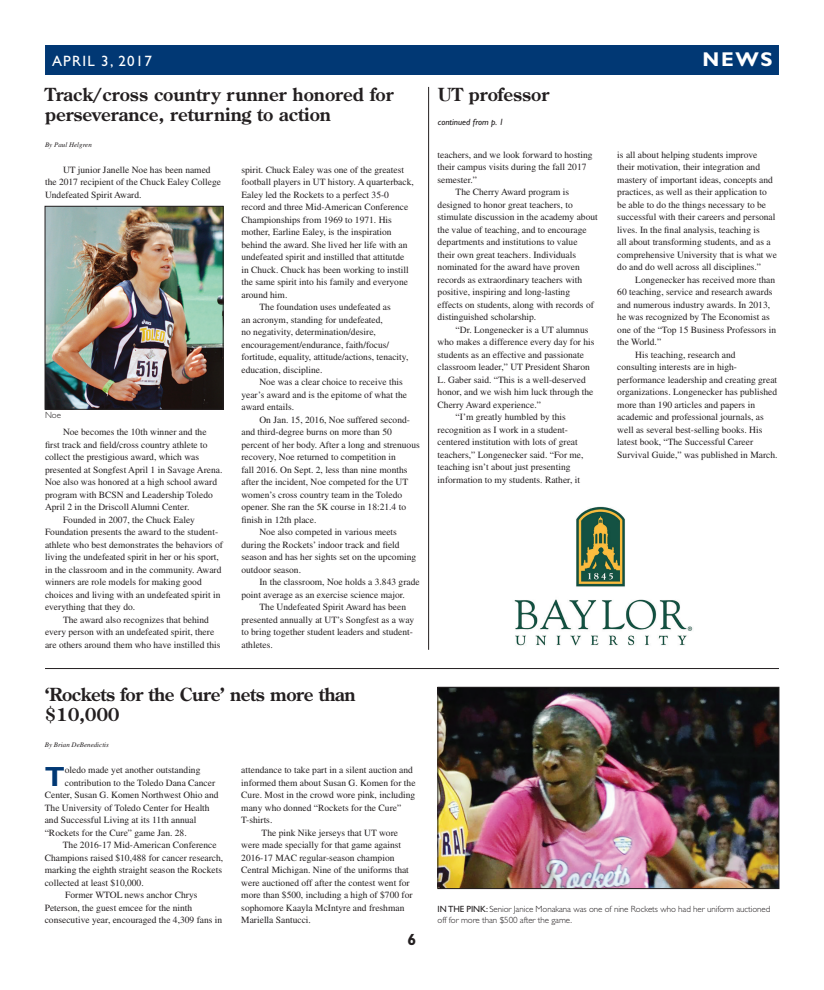
<style>
.page{position:relative;width:824px;height:990px;background:#fff}
.page>*{position:absolute;margin:0;border:0;box-sizing:border-box;transform-origin:0 0}
.Drop_Cap_2_Paragraph{font:700 27.8px "Gill Sans Std";color:#013874}
.t1{font:700 20px "Gill Sans Std";color:#fff}
.Heading_18pt{font:700 18px/20px "Century Old Style Std";color:#231f20}
.Heading_18pt-2{font:700 18px/20px "Century Old Style Std";letter-spacing:-.02em;color:#231f20}
.t2{font:700 16px "Gill Sans Std";color:#231f20}
.t3{font:15px "Gill Sans Std";letter-spacing:.08em;color:#fff}
.Body_Text{font:9.5px/12.5px "Times";color:#231f20}
.Drop_Cap_2_Paragraph-2{font:9.5px "Times";color:#231f20}
.Cutline{font:300 9px/11px "Gill Sans Std";letter-spacing:-.01em;color:#231f20}
.Heading_18pt-3{font:italic 9px "Gill Sans Std";color:#231f20}
.By_line{font:italic 7px "Times";color:#231f20}
.s1{font-weight:400}
</style>
<div class="page">
<div style="left:45px;top:45px;width:734px;height:30px;background:#013874"></div>
<hr style="left:428px;top:87px;width:1px;height:563px;background:#231f20">
<hr style="left:45px;top:668px;width:734px;height:1px;background:#231f20">
<img style="left:47px;top:208px;width:174px;height:200px">
<div style="left:45px;top:206px;width:178px;height:204px;border:1px solid #231f20"></div>
<img style="left:439px;top:689px;width:338px;height:198px">
<div style="left:437px;top:687px;width:342px;height:202px;border:1px solid #231f20"></div>
<img style="left:514px;top:506px;width:179px;height:140px">
<p class="t3" style="left:52px;top:52px;width:101px">APRIL 3, 2017</p>
<p class="t1" style="left:702px;top:47px;width:71px">NEWS</p>
<p class="Heading_18pt" style="left:45px;top:84px;width:350px">Track/cross country runner honored for perseverance, returning to action</p>
<p class="By_line" style="left:45px;top:141px;width:48px">By Paul Helgren</p>
<p class="Body_Text" style="left:45px;top:163px;width:177px;text-indent:18px">UT junior Janelle Noe has been named the 2017 recipient of the Chuck Ealey College<br>Undefeated Spirit Award.</p>
<p class="Heading_18pt" style="left:438px;top:84px;width:113px">UT professor</p>
<p class="Heading_18pt-3" style="left:438px;top:117px;width:67px">continued from p. 1</p>
<p class="Body_Text" style="left:437px;top:148px;width:156px">teachers, and we look forward to hosting their campus visits during the fall 2017 semester.”</p>
<p class="Body_Text" style="left:437px;top:186px;width:162px;text-indent:18px">The Cherry Award program is designed to honor great teachers, to stimulate discussion in the academy about the value of teaching, and to encourage departments and institutions to value<br>their own great teachers. Individuals nominated for the award have proven records as extraordinary teachers with positive, inspiring and long-lasting<br>effects on students, along with records of distinguished scholarship.</p>
<p class="Body_Text" style="left:437px;top:323px;width:158px;text-indent:18px">“Dr. Longenecker is a UT alumnus who makes a difference every day for his students as an effective and passionate classroom leader,” UT President Sharon L. Gaber said. “This is a well-deserved honor, and we wish him luck through the Cherry Award experience.”</p>
<p class="Body_Text" style="left:437px;top:411px;width:147px;text-indent:18px">“I’m greatly humbled by this recognition as I work in a student&shy;centered institution with lots of great teachers,” Longenecker said. “For me, teaching isn’t about just presenting information to my students. Rather, it</p>
<p class="Body_Text" style="left:617px;top:148px;width:161px">is all about helping students improve their motivation, their integration and mastery of important ideas, concepts and practices, as well as their application to be able to do the things necessary to be successful with their careers and personal lives. In the final analysis, teaching is<br>all about transforming students, and as a comprehensive University that is what we do and do well across all disciplines.”</p>
<p class="Body_Text" style="left:617px;top:273px;width:160px;text-indent:18px">Longenecker has received more than 60 teaching, service and research awards and numerous industry awards. In 2013, he was recognized by The Economist as one of the “Top 15 Business Professors in the World.”</p>
<p class="Body_Text" style="left:617px;top:348px;width:162px;text-indent:18px">His teaching, research and consulting interests are in high&shy;performance leadership and creating great organizations. Longenecker has published more than 190 articles and papers in academic and professional journals, as well as several best-selling books. His latest book, “The Successful Career Survival Guide,” was published in March.</p>
<p class="Body_Text" style="left:241px;top:163px;width:174px">spirit. Chuck Ealey was one of the greatest football players in UT history. A quarterback, Ealey led the Rockets to a perfect 35-0 record and three Mid-American Conference Championships from 1969 to 1971. His mother, Earline Ealey, is the inspiration behind the award. She lived her life with an undefeated spirit and instilled that attitutde in Chuck. Chuck has been working to instill the same spirit into his family and everyone around him.</p>
<p class="Body_Text" style="left:241px;top:301px;width:168px;text-indent:18px">The foundation uses undefeated as<br>an acronym, standing for undefeated,<br>no negativity, determination/desire, encouragement/endurance, faith/focus/ fortitude, equality, attitude/actions, tenacity, education, discipline.</p>
<p class="Body_Text" style="left:241px;top:376px;width:167px;text-indent:18px">Noe was a clear choice to receive this year’s award and is the epitome of what the award entails.</p>
<p class="Body_Text" style="left:241px;top:413px;width:180px;text-indent:18px">On Jan. 15, 2016, Noe suffered second&shy;and third-degree burns on more than 50 percent of her body. After a long and strenuous recovery, Noe returned to competition in<br>fall 2016. On Sept. 2, less than nine months after the incident, Noe competed for the UT women’s cross country team in the Toledo opener. She ran the 5K course in 18:21.4 to finish in 12th place.</p>
<p class="Body_Text" style="left:241px;top:526px;width:176px;text-indent:18px">Noe also competed in various meets during the Rockets’ indoor track and field season and has her sights set on the upcoming outdoor season.</p>
<p class="Body_Text" style="left:241px;top:576px;width:180px;text-indent:18px">In the classroom, Noe holds a 3.843 grade point average as an exercise science major.  </p>
<p class="Body_Text" style="left:241px;top:601px;width:174px;text-indent:18px">The Undefeated Spirit Award has been presented annually at UT’s Songfest as a way to bring together student leaders and student&shy;athletes.</p>
<p class="Heading_18pt-2" style="left:45px;top:684px;width:312px">‘Rockets for the Cure’ nets more than $10,000</p>
<p class="By_line" style="left:45px;top:741px;width:66px">By Brian DeBenedictis</p>
<p class="Drop_Cap_2_Paragraph" style="left:45px;top:760px;width:22px">T</p>
<p class="Drop_Cap_2_Paragraph-2" style="left:65px;top:765px;width:137px">oledo made yet another outstanding</p>
<p class="Cutline" style="left:45px;top:410px;width:18px">Noe</p>
<p class="Body_Text" style="left:45px;top:426px;width:179px;text-indent:18px">Noe becomes the 10th winner and the first track and field/cross country athlete to collect the prestigious award, which was presented at Songfest April 1 in Savage Arena.<br>Noe also was honored at a high school award program with BCSN and Leadership Toledo April 2 in the Driscoll Alumni Center.</p>
<p class="Body_Text" style="left:45px;top:513px;width:179px;text-indent:18px">Founded in 2007, the Chuck Ealey Foundation presents the award to the student&shy;athlete who best demonstrates the behaviors of living the undefeated spirit in her or his sport, in the classroom and in the community. Award winners are role models for making good choices and living with an undefeated spirit in everything that they do.</p>
<p class="Body_Text" style="left:45px;top:613px;width:177px;text-indent:18px">The award also recognizes that behind every person with an undefeated spirit, there are others around them who have instilled this</p>
<p class="Body_Text" style="left:241px;top:764px;width:176px">attendance to take part in a silent auction and informed them about Susan G. Komen for the Cure. Most in the crowd wore pink, including many who donned “Rockets for the Cure” T-shirts.</p>
<p class="Body_Text" style="left:241px;top:826px;width:173px;text-indent:20px">The pink Nike jerseys that UT wore were made specially for that game against 2016-17 MAC regular-season champion Central Michigan. Nine of the uniforms that were auctioned off after the contest went for more than $500, including a high of $700 for sophomore Kaayla McIntyre and freshman Mariella Santucci.</p>
<p class="Drop_Cap_2_Paragraph-2" style="left:65px;top:777px;width:152px">contribution to the Toledo Dana Cancer</p>
<p class="Drop_Cap_2_Paragraph-2" style="left:45px;top:790px;width:175px">Center, Susan G. Komen Northwest Ohio and</p>
<p class="Drop_Cap_2_Paragraph-2" style="left:45px;top:802px;width:166px">The University of Toledo Center for Health</p>
<p class="Drop_Cap_2_Paragraph-2" style="left:45px;top:815px;width:153px">and Successful Living at its 11th annual</p>
<p class="Drop_Cap_2_Paragraph-2" style="left:45px;top:827px;width:143px">“Rockets for the Cure” game Jan. 28.</p>
<p class="Body_Text" style="left:45px;top:839px;width:180px;text-indent:18px">The 2016-17 Mid-American Conference Champions raised $10,488 for cancer research, marking the eighth straight season the Rockets collected at least $10,000.</p>
<p class="Body_Text" style="left:45px;top:889px;width:179px;text-indent:20px">Former WTOL news anchor Chrys<br>Peterson, the guest emcee for the ninth consecutive year, encouraged the 4,309 fans in</p>
<p class="Cutline" style="left:437px;top:904px;width:334px"><span class="s1">IN THE PINK:</span> Senior Janice Monakana was one of nine Rockets who had her uniform auctioned off for more than $500 after the game.</p>
<p class="t2" style="left:407px;top:930px;width:10px">6</p>
</div>
